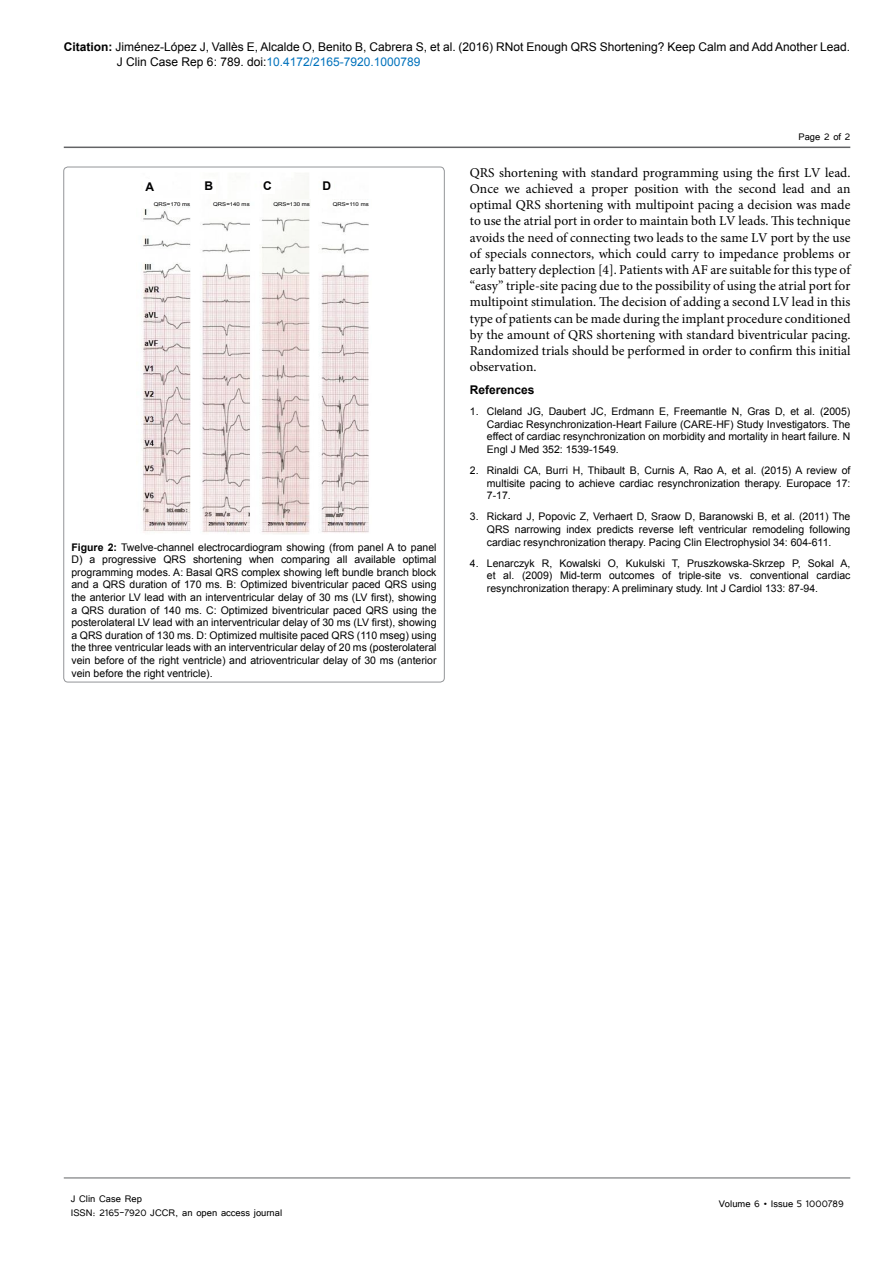
<style>
.page{position:relative;width:893px;height:1263px;background:#fff}
.page>*{position:absolute;margin:0;border:0;box-sizing:border-box;transform-origin:0 0}
.t1{font:13.5px/16.2px "Minion Pro";color:#000;text-align:justify}
.t2{font:12px/14.4px "Arial";color:#000}
.t3{font:12px/14.4px "Tunga";color:#000}
.t4{font:700 12px "Arial";color:#000}
.t5{font:10.5px/12.6px "Arial";color:#000;text-align:justify}
.t6{font:5.25px "Arial";color:#000;scale:1.15 1}
.s1{font-weight:700}
.s2{color:#0072bc}
</style>
<div class="page">
<hr style="left:64px;top:147px;width:786px;height:1px;background:#636466">
<hr style="left:64px;top:1178px;width:786px;height:1px;background:#636466">
<img style="left:141px;top:186px;width:228px;height:348px">
<div style="left:144px;top:179px;width:12px;height:15px;background:#fff"></div>
<div style="left:150px;top:198px;width:41px;height:8px;background:#fff"></div>
<div style="left:211px;top:199px;width:38px;height:9px;background:#fdfdfb"></div>
<div style="left:271px;top:199px;width:40px;height:9px;background:#fafbf8"></div>
<div style="left:330px;top:200px;width:40px;height:8px;background:#fefefe"></div>
<div style="left:202px;top:179px;width:14px;height:15px;background:#fff"></div>
<div style="left:262px;top:181px;width:13px;height:13px;background:#fff"></div>
<div style="left:321px;top:181px;width:13px;height:12px;background:#fefefe"></div>
<p class="t2" style="left:117px;top:40px;width:735px;text-indent:-53px"><span class="s1">Citation:</span> Jiménez-López J, Vallès E, Alcalde O, Benito B, Cabrera S, et al. (2016) RNot Enough QRS Shortening? Keep Calm and Add Another Lead.<br>J Clin Case Rep 6: 789. doi:<span class="s2">10.4172/2165-7920.1000789</span></p>
<p class="t4" style="left:146px;top:179px;width:10px">A</p>
<p class="t4" style="left:204px;top:178px;width:10px">B</p>
<p class="t4" style="left:263px;top:178px;width:10px">C</p>
<p class="t4" style="left:322px;top:178px;width:10px">D</p>
<p class="t6" style="left:154px;top:201px;width:33px">QRS=170 ms</p>
<p class="t6" style="left:213px;top:200px;width:33px">QRS=140 ms</p>
<p class="t6" style="left:273px;top:201px;width:33px">QRS=130 ms</p>
<p class="t6" style="left:333px;top:201px;width:33px">QRS=110 ms</p>
<p class="t5" style="left:71px;top:541px;width:367px"><span class="s1">Figure 2:</span> Twelve-channel electrocardiogram showing (from panel A to panel D) a progressive QRS shortening when comparing all available optimal programming modes. A: Basal QRS complex showing left bundle branch block and a QRS duration of 170 ms. B: Optimized biventricular paced QRS using the anterior LV lead with an interventricular delay of 30 ms (LV first), showing a QRS duration of 140 ms. C: Optimized biventricular paced QRS using the posterolateral LV lead with an interventricular delay of 30 ms (LV first), showing a QRS duration of 130 ms. D: Optimized multisite paced QRS (110 mseg) using the three ventricular leads with an interventricular delay of 20 ms (posterolateral vein before of the right ventricle) and atrioventricular delay of 30 ms (anterior vein before the right ventricle).</p>
<p class="t3" style="left:798px;top:128px;width:54px">Page 2 of 2</p>
<p class="t1" style="left:470px;top:164px;width:382px">QRS shortening with standard programming using the first LV lead.<br>Once we achieved a proper position with the second lead and an optimal QRS shortening with multipoint pacing a decision was made to use the atrial port in order to maintain both LV leads. This technique avoids the need of connecting two leads to the same LV port by the use of specials connectors, which could carry to impedance problems or early battery deplection [4]. Patients with AF are suitable for this type of “easy” triple-site pacing due to the possibility of using the atrial port for multipoint stimulation. The decision of adding a second LV lead in this type of patients can be made during the implant procedure conditioned by the amount of QRS shortening with standard biventricular pacing.<br>Randomized trials should be performed in order to confirm this initial observation.</p>
<p class="t4" style="left:470px;top:382px;width:66px">References</p>
<p class="t5" style="left:487px;top:405px;width:365px;text-indent:-17px">1. Cleland JG, Daubert JC, Erdmann E, Freemantle N, Gras D, et al. (2005)<br>Cardiac Resynchronization-Heart Failure (CARE-HF) Study Investigators. The effect of cardiac resynchronization on morbidity and mortality in heart failure. N Engl J Med 352: 1539-1549.</p>
<p class="t5" style="left:487px;top:464px;width:365px;text-indent:-17px">2. Rinaldi CA, Burri H, Thibault B, Curnis A, Rao A, et al. (2015) A review of multisite pacing to achieve cardiac resynchronization therapy. Europace 17:<br>7-17.</p>
<p class="t5" style="left:487px;top:511px;width:365px;text-indent:-17px">3. Rickard J, Popovic Z, Verhaert D, Sraow D, Baranowski B, et al. (2011) The QRS narrowing index predicts reverse left ventricular remodeling following cardiac resynchronization therapy. Pacing Clin Electrophysiol 34: 604-611.</p>
<p class="t5" style="left:487px;top:557px;width:365px;text-indent:-17px">4. Lenarczyk R, Kowalski O, Kukulski T, Pruszkowska-Skrzep P, Sokal A, et al. (2009) Mid-term outcomes of triple-site vs. conventional cardiac resynchronization therapy: A preliminary study. Int J Cardiol 133: 87-94.</p>
<p class="t3" style="left:71px;top:1190px;width:213px">J Clin Case Rep<br>ISSN: 2165-7920 JCCR, an open access journal</p>
<p class="t3" style="left:719px;top:1196px;width:127px">Volume 6 • Issue 5 1000789</p>
</div>
